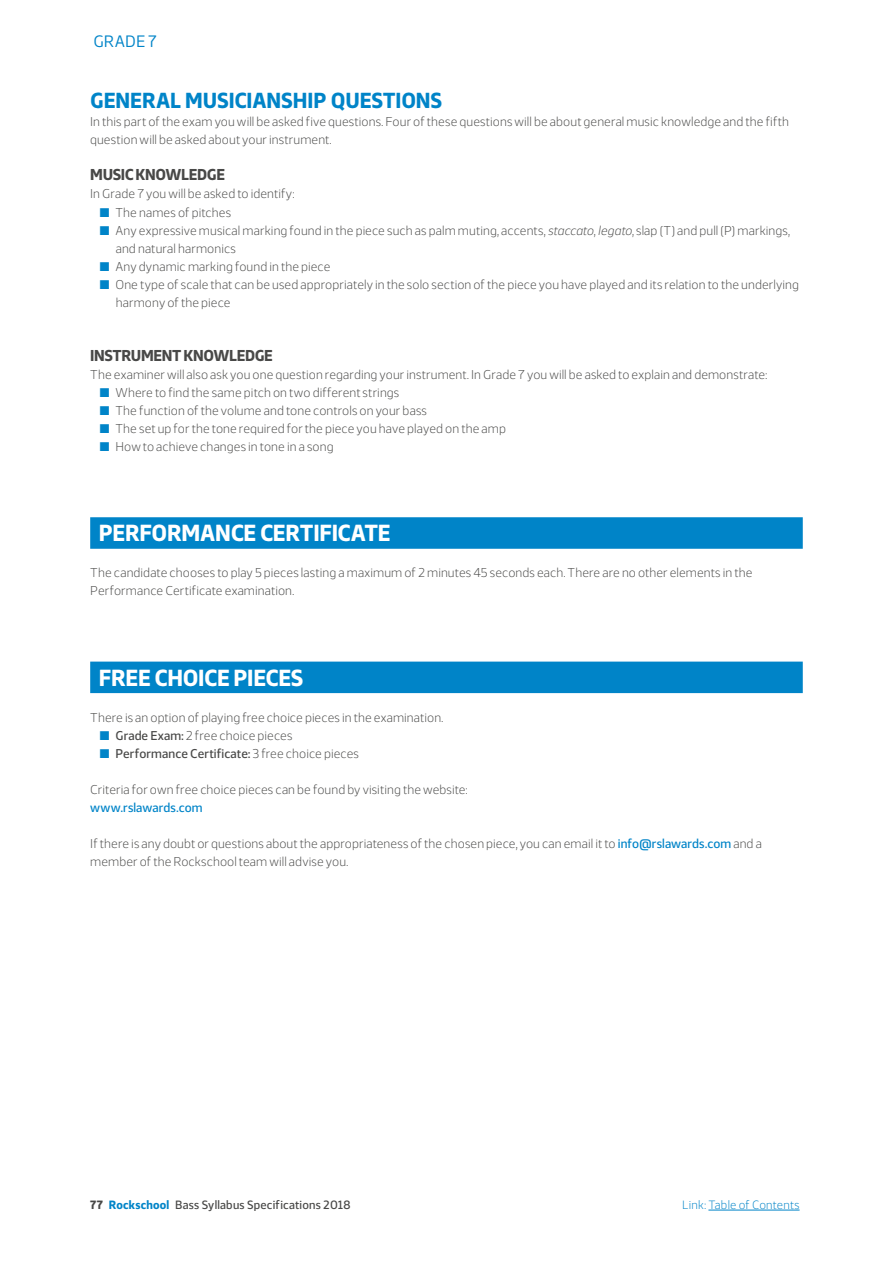
<style>
.page{position:relative;width:893px;height:1263px;background:#fff}
.page>*{position:absolute;margin:0;border:0;box-sizing:border-box;transform-origin:0 0}
.t1{font:700 23.25px "Webnar";letter-spacing:-.01em;color:#fff}
.t2{font:700 21.75px "Webnar";letter-spacing:-.005em;color:#0084c8}
.t3{font:16.5px "Webnar";letter-spacing:.005em;color:#0084c8}
.t4{font:700 15.75px "Webnar";letter-spacing:-.025em;color:#484847}
.t5{font:300 12.75px/18px "Webnar";letter-spacing:.005em;color:#484847}
.t6{font:500 12.75px "Webnar";letter-spacing:.005em;color:#0084c8}
.t7{font:500 12px "Webnar";letter-spacing:.02em;color:#484847}
.t8{font:300 12px "Webnar";letter-spacing:.015em;color:#0084c8}
.s1{font-style:italic}
.s2{font-weight:500}
.s3{font-weight:500;color:#0084c8}
.s4{font-weight:700}
.s5{font-weight:700;color:#0084c8}
</style>
<div class="page">
<hr style="left:708px;top:1210px;width:92px;height:1px;background:#0084c8">
<div style="left:90px;top:517px;width:713px;height:32px;background:#0084c8"></div>
<div style="left:90px;top:662px;width:713px;height:31px;background:#0084c8"></div>
<p class="t3" style="left:93px;top:35px;width:65px">GRADE 7</p>
<h2 class="t2" style="left:90px;top:92px;width:354px">GENERAL MUSICIANSHIP QUESTIONS</h2>
<p class="t5" style="left:90px;top:114px;width:700px">In this part of the exam you will be asked five questions. Four of these questions will be about general music knowledge and the fifth question will be asked about your instrument.</p>
<p class="t4" style="left:90px;top:169px;width:136px">MUSIC KNOWLEDGE</p>
<p class="t5" style="left:115px;top:186px;width:685px;text-indent:-25px">In Grade 7 you will be asked to identify:<br>The names of pitches<br>Any expressive musical marking found in the piece such as palm muting, accents, <span class="s1">staccato</span>, <span class="s1">legato</span>, slap (T) and pull (P) markings, and natural harmonics<br>Any dynamic marking found in the piece<br>One type of scale that can be used appropriately in the solo section of the piece you have played and its relation to the underlying harmony of the piece</p>
<p class="t4" style="left:90px;top:349px;width:184px">INSTRUMENT KNOWLEDGE</p>
<p class="t5" style="left:115px;top:366px;width:653px;text-indent:-25px">The examiner will also ask you one question regarding your instrument. In Grade 7 you will be asked to explain and demonstrate:<br>Where to find the same pitch on two different strings<br>The function of the volume and tone controls on your bass<br>The set up for the tone required for the piece you have played on the amp<br>How to achieve changes in tone in a song</p>
<h1 class="t1" style="left:99px;top:524px;width:293px">PERFORMANCE CERTIFICATE</h1>
<p class="t5" style="left:90px;top:565px;width:664px">The candidate chooses to play 5 pieces lasting a maximum of 2 minutes 45 seconds each. There are no other elements in the<br>Performance Certificate examination.</p>
<h1 class="t1" style="left:99px;top:668px;width:206px">FREE CHOICE PIECES</h1>
<p class="t5" style="left:115px;top:709px;width:329px;text-indent:-25px">There is an option of playing free choice pieces in the examination.<br><span class="s2">Grade Exam:</span> 2 free choice pieces<br><span class="s2">Performance Certificate:</span> 3 free choice pieces</p>
<p class="t5" style="left:90px;top:781px;width:379px">Criteria for own free choice pieces can be found by visiting the website:</p>
<p class="t6" style="left:90px;top:802px;width:114px">www.rslawards.com</p>
<p class="t5" style="left:90px;top:835px;width:673px">If there is any doubt or questions about the appropriateness of the chosen piece, you can email it to <span class="s3">info@rslawards.com</span> and a member of the Rockschool team will advise you.</p>
<p class="t7" style="left:90px;top:1200px;width:262px"><span class="s4">77</span> <span class="s5">Rockschool</span> Bass Syllabus Specifications 2018</p>
<p class="t8" style="left:682px;top:1200px;width:119px">Link: Table of Contents</p>
</div>
